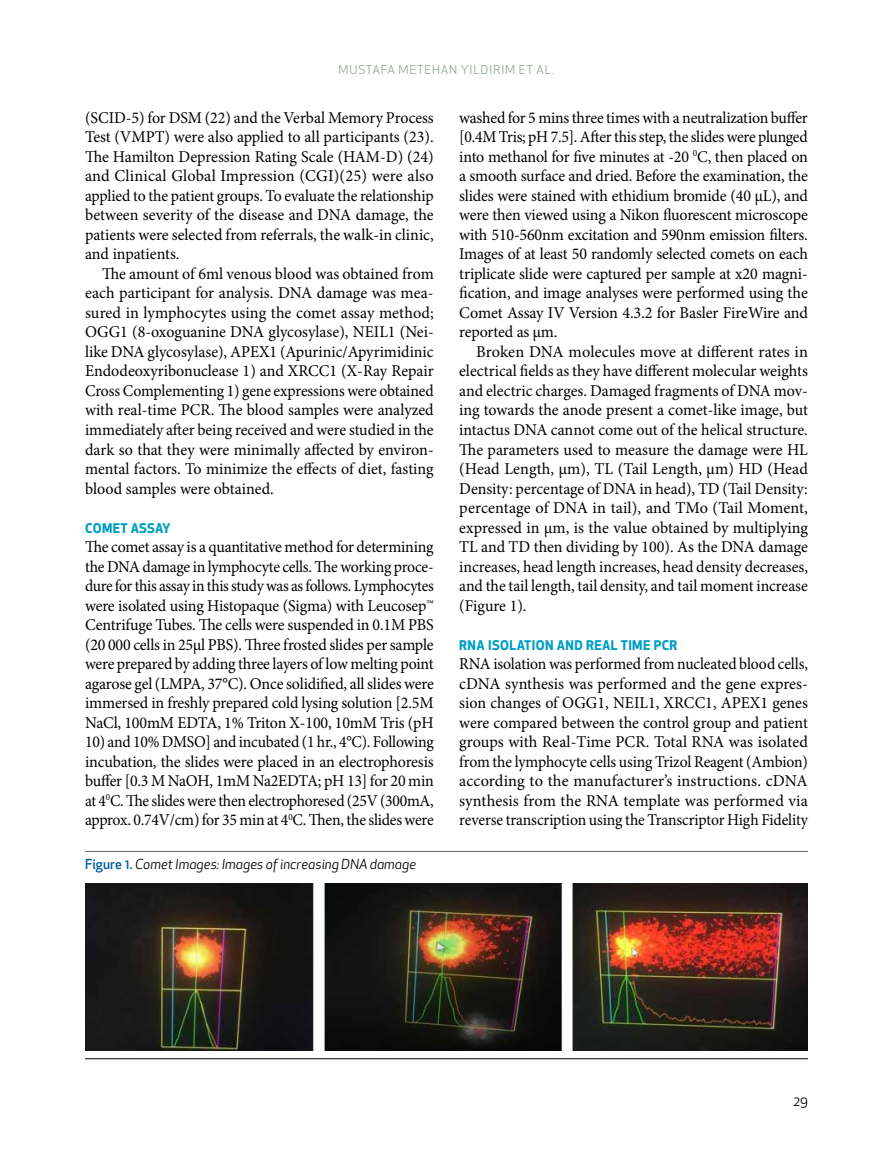
<style>
.page{position:relative;width:893px;height:1149px;background:#fff}
.page>*{position:absolute;margin:0;border:0;box-sizing:border-box;transform-origin:0 0}
.t1{font:16.5px/19.5px "Minion Pro";letter-spacing:-.01em;color:#000;text-align:justify}
.t2{font:16.5px/19.5px "Minion Pro";letter-spacing:-.01em;color:#000;text-align:justify;scale:.95 1}
.t3{font:16.5px/19.5px "Minion Pro";letter-spacing:-.01em;color:#000;text-align:justify;scale:.96 1}
.t4{font:italic 13.5px "Apex New";color:#000}
.t5{font:13.5px "Apex New";color:#000}
.t6{font:700 13.05px "Apex New";letter-spacing:.03em;color:#009fc3}
.t7{font:12px "Apex New";letter-spacing:.065em;color:#8da790}
.s1{font-weight:500;font-style:normal;color:#005e9e}
</style>
<div class="page">
<hr style="left:85px;top:850px;width:723px;height:1px;background:#636466">
<img style="left:85px;top:883px;width:723px;height:166px">
<hr style="left:85px;top:1058px;width:723px;height:1px;background:#000">
<p class="t7" style="left:339px;top:62px;width:217px">MUSTAFA METEHAN YILDIRIM ET AL.</p>
<p class="t1" style="left:85px;top:108px;width:350px">(SCID-5) for DSM (22) and the Verbal Memory Process Test (VMPT) were also applied to all participants (23).<br>The Hamilton Depression Rating Scale (HAM-D) (24) and Clinical Global Impression (CGI)(25) were also applied to the patient groups. To evaluate the relationship between severity of the disease and DNA damage, the patients were selected from referrals, the walk-in clinic, and inpatients.</p>
<p class="t1" style="left:85px;top:264px;width:350px;text-indent:17px">The amount of 6ml venous blood was obtained from each participant for analysis. DNA damage was mea&shy;sured in lymphocytes using the comet assay method; OGG1 (8-oxoguanine DNA glycosylase), NEIL1 (Nei&shy;like DNA glycosylase), APEX1 (Apurinic/Apyrimidinic Endodeoxyribonuclease 1) and XRCC1 (X-Ray Repair Cross Complementing 1) gene expressions were obtained with real-time PCR. The blood samples were analyzed immediately after being received and were studied in the dark so that they were minimally affected by environ&shy;mental factors. To minimize the effects of diet, fasting blood samples were obtained.</p>
<p class="t6" style="left:85px;top:518px;width:87px">COMET ASSAY</p>
<p class="t1" style="left:85px;top:537px;width:350px">The comet assay is a quantitative method for determining the DNA damage in lymphocyte cells. The working proce&shy;dure for this assay in this study was as follows. Lymphocytes were isolated using Histopaque (Sigma) with Leucosep™ Centrifuge Tubes. The cells were suspended in 0.1M PBS (20 000 cells in 25μl PBS). Three frosted slides per sample were prepared by adding three layers of low melting point agarose gel (LMPA, 37°C). Once solidified, all slides were immersed in freshly prepared cold lysing solution [2.5M NaCl, 100mM EDTA, 1% Triton X-100, 10mM Tris (pH</p>
<p class="t2" style="left:85px;top:732px;width:369px">10) and 10% DMSO] and incubated (1 hr., 4°C). Following incubation, the slides were placed in an electrophoresis buffer [0.3 M NaOH, 1mM Na2EDTA; pH 13] for 20 min at 4<sup>0</sup>C. The slides were then electrophoresed (25V (300mA, approx. 0.74V/cm) for 35 min at 4<sup>0</sup>C. Then, the slides were</p>
<p class="t3" style="left:459px;top:108px;width:365px">washed for 5 mins three times with a neutralization buffer [0.4M Tris; pH 7.5]. After this step, the slides were plunged into methanol for five minutes at -20 <sup>0</sup>C, then placed on a smooth surface and dried. Before the examination, the slides were stained with ethidium bromide (40 µL), and were then viewed using a Nikon fluorescent microscope with 510-560nm excitation and 590nm emission filters.<br>Images of at least 50 randomly selected comets on each triplicate slide were captured per sample at x20 magni&shy;fication, and image analyses were performed using the Comet Assay IV Version 4.3.2 for Basler FireWire and reported as μm.</p>
<p class="t1" style="left:459px;top:342px;width:350px;text-indent:17px">Broken DNA molecules move at different rates in electrical fields as they have different molecular weights and electric charges. Damaged fragments of DNA mov&shy;ing towards the anode present a comet-like image, but intactus DNA cannot come out of the helical structure.<br>The parameters used to measure the damage were HL (Head Length, µm), TL (Tail Length, µm) HD (Head Density: percentage of DNA in head), TD (Tail Density: percentage of DNA in tail), and TMo (Tail Moment, expressed in μm, is the value obtained by multiplying TL and TD then dividing by 100). As the DNA damage increases, head length increases, head density decreases, and the tail length, tail density, and tail moment increase (Figure 1).</p>
<p class="t6" style="left:459px;top:635px;width:220px">RNA ISOLATION AND REAL TIME PCR</p>
<p class="t2" style="left:459px;top:654px;width:369px">RNA isolation was performed from nucleated blood cells, cDNA synthesis was performed and the gene expres&shy;sion changes of OGG1, NEIL1, XRCC1, APEX1 genes were compared between the control group and patient groups with Real-Time PCR. Total RNA was isolated from the lymphocyte cells using Trizol Reagent (Ambion) according to the manufacturer’s instructions. cDNA synthesis from the RNA template was performed via reverse transcription using the Transcriptor High Fidelity</p>
<p class="t4" style="left:85px;top:855px;width:333px"><span class="s1">Figure 1.</span> Comet Images: Images of increasing DNA damage</p>
<p class="t5" style="left:793px;top:1092px;width:16px">29</p>
</div>
